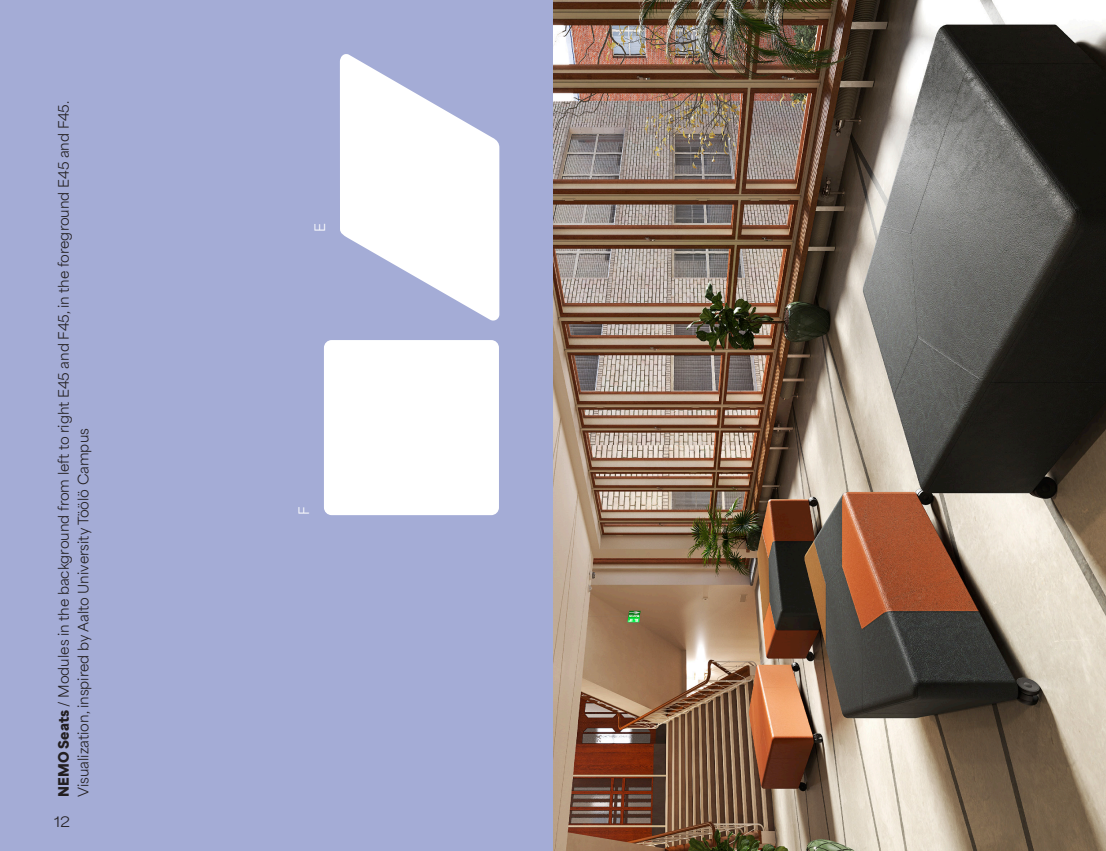
<style>
.page{position:relative;width:1106px;height:851px;background:#fff}
.page>*{position:absolute;margin:0;border:0;box-sizing:border-box;transform-origin:0 0}
.kuvateksti{font:13.5px "Area Normal";color:#231f20}
.kuvateksti-2{font:13.5px "Area Normal";color:#fff}
.t1{font:13.5px "Area Extended";color:#231f20}
.s1{font-weight:900}
</style>
<div class="page">
<div style="left:0;top:0;width:557px;height:850px;background:#a4acd6"></div>
<img style="left:553px;top:0;width:553px;height:850px">
<svg style="left:340px;top:54px;width:159px;height:267px;fill:#fff"></svg>
<div style="left:324px;top:340px;width:175px;height:175px;background:#fff;border-radius:8px"></div>
<p class="kuvateksti" style="left:52px;top:796px;width:697px;rotate:-90deg"><span class="s1">NEMO Seats</span> / Modules in the background from left to right E45 and F45, in the foreground E45 and F45.</p>
<p class="kuvateksti" style="left:71px;top:796px;width:370px;rotate:-90deg">Visualization, inspired by Aalto University Töölö Campus</p>
<p class="t1" style="left:54px;top:809px;width:18px">12</p>
<p class="kuvateksti-2" style="left:308px;top:232px;width:10px;rotate:-90deg">E</p>
<p class="kuvateksti-2" style="left:292px;top:515px;width:10px;rotate:-90deg">F</p>
</div>
